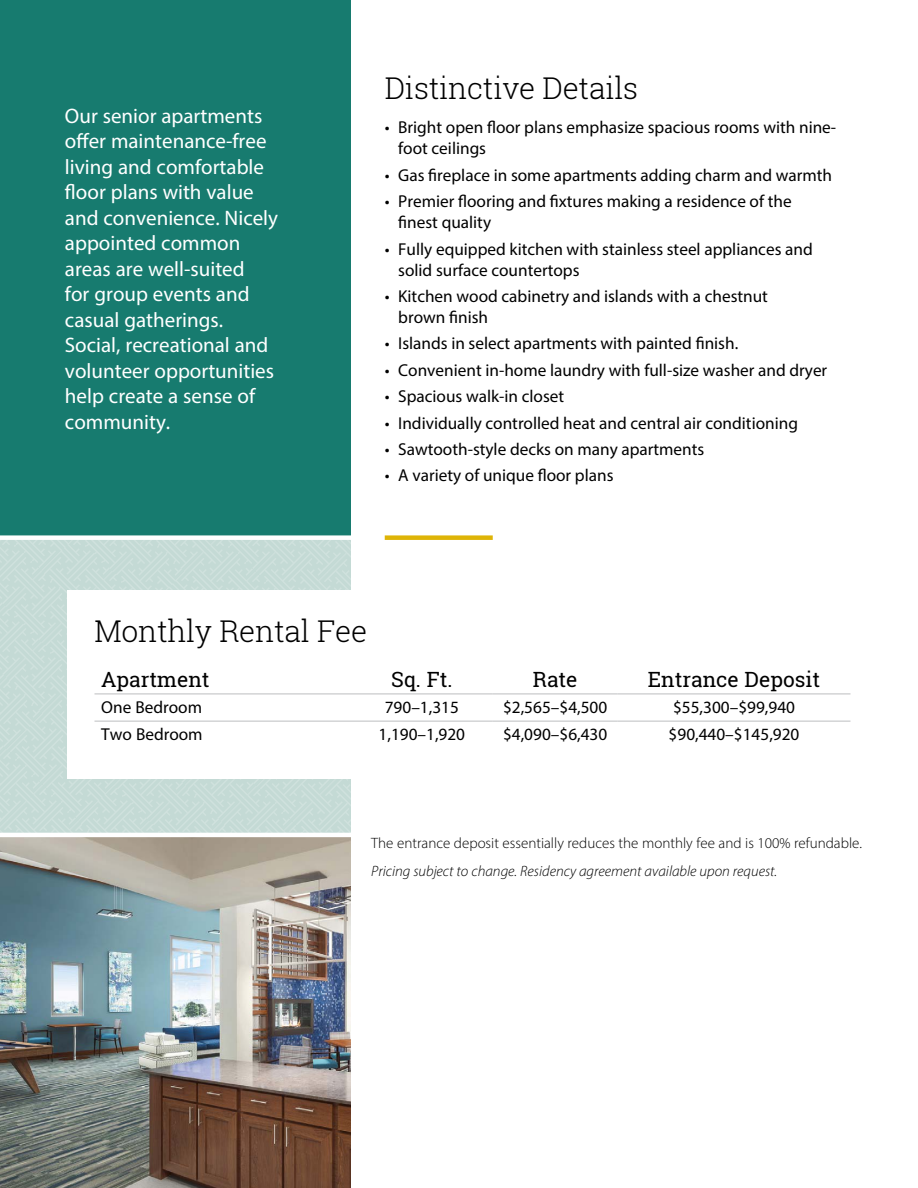
<style>
.page{position:relative;width:918px;height:1188px;background:#fff}
.page>*{position:absolute;margin:0;border:0;box-sizing:border-box;transform-origin:0 0}
.t1{font:300 30px "Roboto Slab";letter-spacing:-.01em;color:#000}
.t2{font:21px/25.5px "Myriad Pro";color:#fff}
.t3{font:21px "Roboto Slab";color:#000}
.t4{font:17.25px/21px "Myriad Pro";color:#000}
.t5{font:300 15px "Myriad Pro";color:#000}
.t6{font:italic 300 15px "Myriad Pro";color:#000}
</style>
<div class="page">
<div style="left:0;top:535px;width:351px;height:298px;background:#c4dad5"></div>
<div style="left:0;top:0;width:351px;height:535px;background:#177b6f"></div>
<div style="left:385px;top:535px;width:108px;height:5px;background:#deb407"></div>
<div style="left:68px;top:590px;width:782px;height:188px;background:#fff"></div>
<hr style="left:94px;top:694px;width:257px;height:1px;background:#bcbec0">
<hr style="left:351px;top:694px;width:142px;height:1px;background:#bcbec0">
<hr style="left:493px;top:694px;width:125px;height:1px;background:#bcbec0">
<hr style="left:618px;top:694px;width:232px;height:1px;background:#bcbec0">
<hr style="left:94px;top:721px;width:257px;height:1px;background:#bcbec0">
<hr style="left:351px;top:721px;width:142px;height:1px;background:#bcbec0">
<hr style="left:493px;top:721px;width:125px;height:1px;background:#bcbec0">
<hr style="left:618px;top:721px;width:232px;height:1px;background:#bcbec0">
<img style="left:0;top:837px;width:351px;height:351px">
<div style="left:0;top:535px;width:358px;height:5px;background:#fff"></div>
<p class="t2" style="left:65px;top:102px;width:215px">Our senior apartments offer maintenance-free living and comfortable floor plans with value and convenience. Nicely appointed common areas are well-suited<br>for group events and casual gatherings.<br>Social, recreational and volunteer opportunities help create a sense of community.</p>
<h1 class="t1" style="left:385px;top:67px;width:255px">Distinctive Details</h1>
<p class="t4" style="left:398px;top:117px;width:440px;text-indent:-14px">• Bright open floor plans emphasize spacious rooms with nine&shy;foot ceilings</p>
<p class="t4" style="left:385px;top:164px;width:449px">• Gas fireplace in some apartments adding charm and warmth</p>
<p class="t4" style="left:398px;top:191px;width:395px;text-indent:-14px">• Premier flooring and fixtures making a residence of the finest quality</p>
<p class="t4" style="left:398px;top:238px;width:416px;text-indent:-14px">• Fully equipped kitchen with stainless steel appliances and solid surface countertops</p>
<p class="t4" style="left:398px;top:285px;width:371px;text-indent:-14px">• Kitchen wood cabinetry and islands with a chestnut brown finish</p>
<p class="t4" style="left:385px;top:333px;width:355px">• Islands in select apartments with painted finish.</p>
<p class="t4" style="left:385px;top:359px;width:444px">• Convenient in-home laundry with full-size washer and dryer</p>
<p class="t4" style="left:385px;top:386px;width:181px">• Spacious walk-in closet</p>
<p class="t4" style="left:385px;top:412px;width:415px">• Individually controlled heat and central air conditioning</p>
<p class="t4" style="left:385px;top:438px;width:321px">• Sawtooth-style decks on many apartments</p>
<p class="t4" style="left:385px;top:465px;width:230px">• A variety of unique floor plans</p>
<h1 class="t1" style="left:94px;top:610px;width:274px">Monthly Rental Fee</h1>
<p class="t3" style="left:101px;top:665px;width:110px">Apartment</p>
<p class="t3" style="left:391px;top:665px;width:63px">Sq. Ft.</p>
<p class="t3" style="left:533px;top:665px;width:46px">Rate</p>
<p class="t3" style="left:648px;top:665px;width:174px">Entrance Deposit</p>
<p class="t4" style="left:101px;top:696px;width:102px">One Bedroom</p>
<p class="t4" style="left:385px;top:696px;width:76px">790–1,315</p>
<p class="t4" style="left:503px;top:696px;width:106px">$2,565–$4,500</p>
<p class="t4" style="left:673px;top:696px;width:123px">$55,300–$99,940</p>
<p class="t4" style="left:101px;top:724px;width:103px">Two Bedroom</p>
<p class="t4" style="left:379px;top:724px;width:88px">1,190–1,920</p>
<p class="t4" style="left:503px;top:724px;width:106px">$4,090–$6,430</p>
<p class="t4" style="left:669px;top:724px;width:132px">$90,440–$145,920</p>
<p class="t5" style="left:371px;top:834px;width:492px">The entrance deposit essentially reduces the monthly fee and is 100% refundable.</p>
<p class="t6" style="left:371px;top:862px;width:408px">Pricing subject to change. Residency agreement available upon request.</p>
</div>
